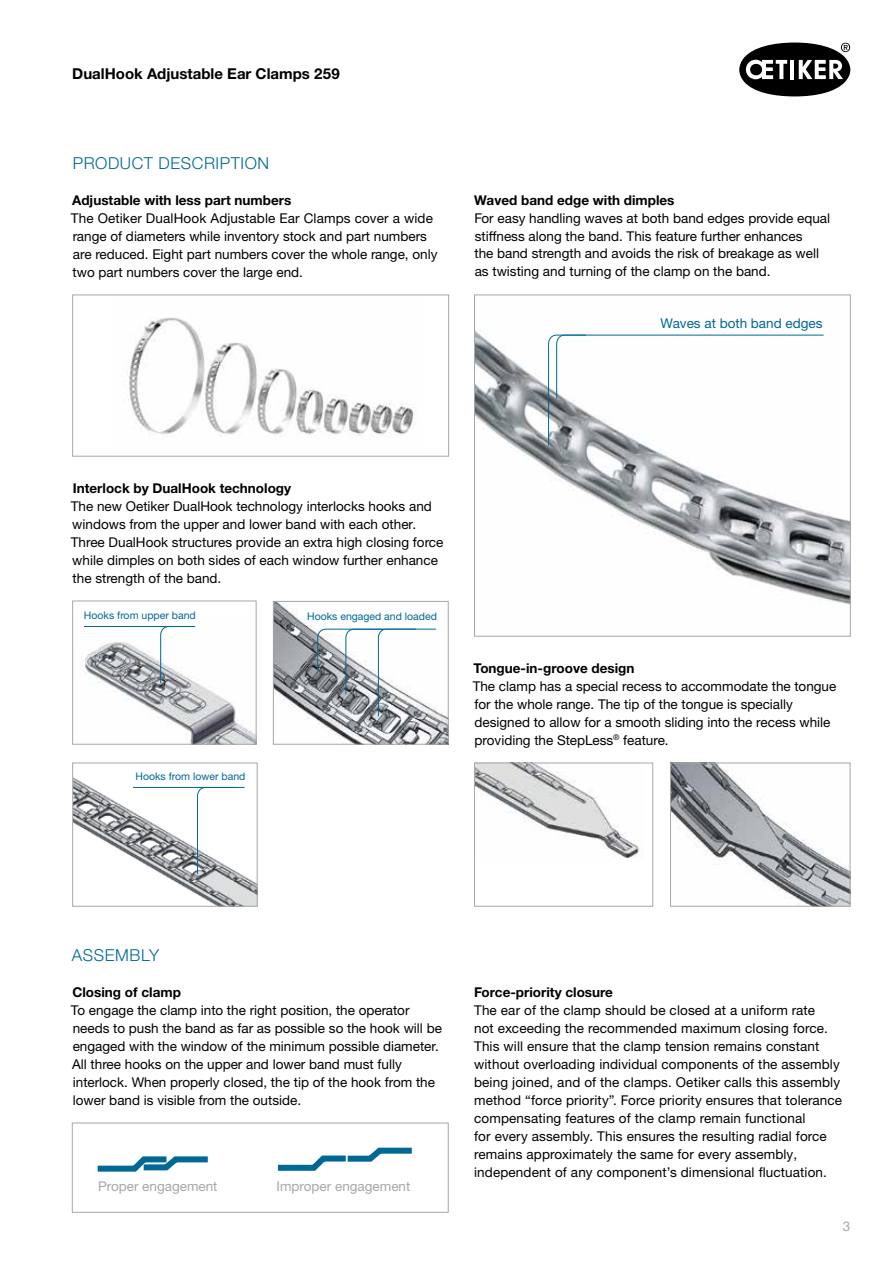
<style>
.page{position:relative;width:893px;height:1263px;background:#fff}
.page>*{position:absolute;margin:0;border:0;box-sizing:border-box;transform-origin:0 0}
.t1{font:300 16.5px "Helvetica Neue LTW1 G";letter-spacing:.035em;color:#006894}
.t2{font:700 15px "Helvetica Neue LTW1 G";color:#000}
.t3{font:13.5px/18px "Helvetica Neue LTW1 G";color:#000}
.t4{font:700 13.5px "Helvetica Neue LTW1 G";color:#000}
.t5{font:13.5px "Helvetica Neue LTW1 G";color:#a7a7a8}
.t6{font:13.5px "Helvetica Neue LTW1 G";color:#006894}
.t7{font:10.5px "Helvetica Neue LTW1 G";color:#006894}
</style>
<div class="page">
<svg style="left:739px;top:43px;width:111px;height:53px"></svg>
<img style="left:127px;top:317px;width:288px;height:119px">
<div style="left:72px;top:295px;width:377px;height:162px;border:1px solid #a7a7a8"></div>
<img style="left:476px;top:330px;width:373px;height:275px">
<div style="left:474px;top:295px;width:377px;height:342px;border:1px solid #a7a7a8"></div>
<img style="left:476px;top:765px;width:167px;height:93px">
<div style="left:474px;top:763px;width:179px;height:144px;border:1px solid #a7a7a8"></div>
<img style="left:672px;top:765px;width:176px;height:140px">
<div style="left:670px;top:763px;width:180px;height:144px;border:1px solid #a7a7a8"></div>
<img style="left:81px;top:641px;width:173px;height:102px">
<div style="left:72px;top:601px;width:184px;height:144px;border:1px solid #a7a7a8"></div>
<img style="left:275px;top:603px;width:172px;height:140px">
<div style="left:273px;top:601px;width:176px;height:144px;border:1px solid #a7a7a8"></div>
<img style="left:74px;top:778px;width:182px;height:127px">
<div style="left:72px;top:763px;width:186px;height:144px;border:1px solid #a7a7a8"></div>
<hr style="left:84px;top:626px;width:111px;height:1px;background:#006894">
<svg style="left:317px;top:628px;width:120px;height:89px"></svg>
<hr style="left:133px;top:787px;width:111px;height:1px;background:#006894">
<svg style="left:197px;top:787px;width:39px;height:88px"></svg>
<svg style="left:160px;top:626px;width:36px;height:58px"></svg>
<svg style="left:548px;top:334px;width:276px;height:112px"></svg>
<div style="left:72px;top:1123px;width:377px;height:90px;border:1px solid #a7a7a8"></div>
<svg style="left:97px;top:1156px;width:111px;height:16px"></svg>
<svg style="left:277px;top:1147px;width:135px;height:24px"></svg>
<p class="t2" style="left:72px;top:64px;width:269px">DualHook Adjustable Ear Clamps 259</p>
<p class="t1" style="left:73px;top:153px;width:198px">PRODUCT DESCRIPTION</p>
<p class="t4" style="left:72px;top:191px;width:221px">Adjustable with less part numbers</p>
<p class="t3" style="left:71px;top:209px;width:368px">The Oetiker DualHook Adjustable Ear Clamps cover a wide range of diameters while inventory stock and part numbers are reduced. Eight part numbers cover the whole range, only two part numbers cover the large end.</p>
<p class="t4" style="left:474px;top:191px;width:202px">Waved band edge with dimples</p>
<p class="t3" style="left:474px;top:209px;width:357px">For easy handling waves at both band edges provide equal stiffness along the band. This feature further enhances<br>the band strength and avoids the risk of breakage as well as twisting and turning of the clamp on the band.</p>
<p class="t6" style="left:660px;top:314px;width:164px">Waves at both band edges</p>
<p class="t4" style="left:73px;top:479px;width:220px">Interlock by DualHook technology</p>
<p class="t3" style="left:71px;top:497px;width:374px">The new Oetiker DualHook technology interlocks hooks and windows from the upper and lower band with each other.<br>Three DualHook structures provide an extra high closing force while dimples on both sides of each window further enhance the strength of the band.</p>
<p class="t7" style="left:84px;top:609px;width:113px">Hooks from upper band</p>
<p class="t7" style="left:307px;top:610px;width:131px">Hooks engaged and loaded</p>
<p class="t7" style="left:136px;top:770px;width:111px">Hooks from lower band</p>
<p class="t4" style="left:473px;top:659px;width:162px">Tongue-in-groove design</p>
<p class="t3" style="left:473px;top:677px;width:365px">The clamp has a special recess to accommodate the tongue for the whole range. The tip of the tongue is specially designed to allow for a smooth sliding into the recess while providing the StepLess<sup>®</sup> feature.</p>
<p class="t1" style="left:72px;top:945px;width:89px">ASSEMBLY</p>
<p class="t4" style="left:73px;top:983px;width:110px">Closing of clamp</p>
<p class="t3" style="left:71px;top:1001px;width:373px">To engage the clamp into the right position, the operator needs to push the band as far as possible so the hook will be engaged with the window of the minimum possible diameter.<br>All three hooks on the upper and lower band must fully interlock. When properly closed, the tip of the hook from the lower band is visible from the outside.</p>
<p class="t5" style="left:98px;top:1178px;width:121px">Proper engagement</p>
<p class="t5" style="left:277px;top:1178px;width:135px">Improper engagement</p>
<p class="t4" style="left:474px;top:983px;width:140px">Force-priority closure</p>
<p class="t3" style="left:474px;top:1001px;width:370px">The ear of the clamp should be closed at a uniform rate<br>not exceeding the recommended maximum closing force.<br>This will ensure that the clamp tension remains constant without overloading individual components of the assembly being joined, and of the clamps. Oetiker calls this assembly method “force priority”. Force priority ensures that tolerance compensating features of the clamp remain functional<br>for every assembly. This ensures the resulting radial force remains approximately the same for every assembly, independent of any component’s dimensional fluctuation.</p>
<p class="t5" style="left:843px;top:1217px;width:9px">3</p>
</div>
